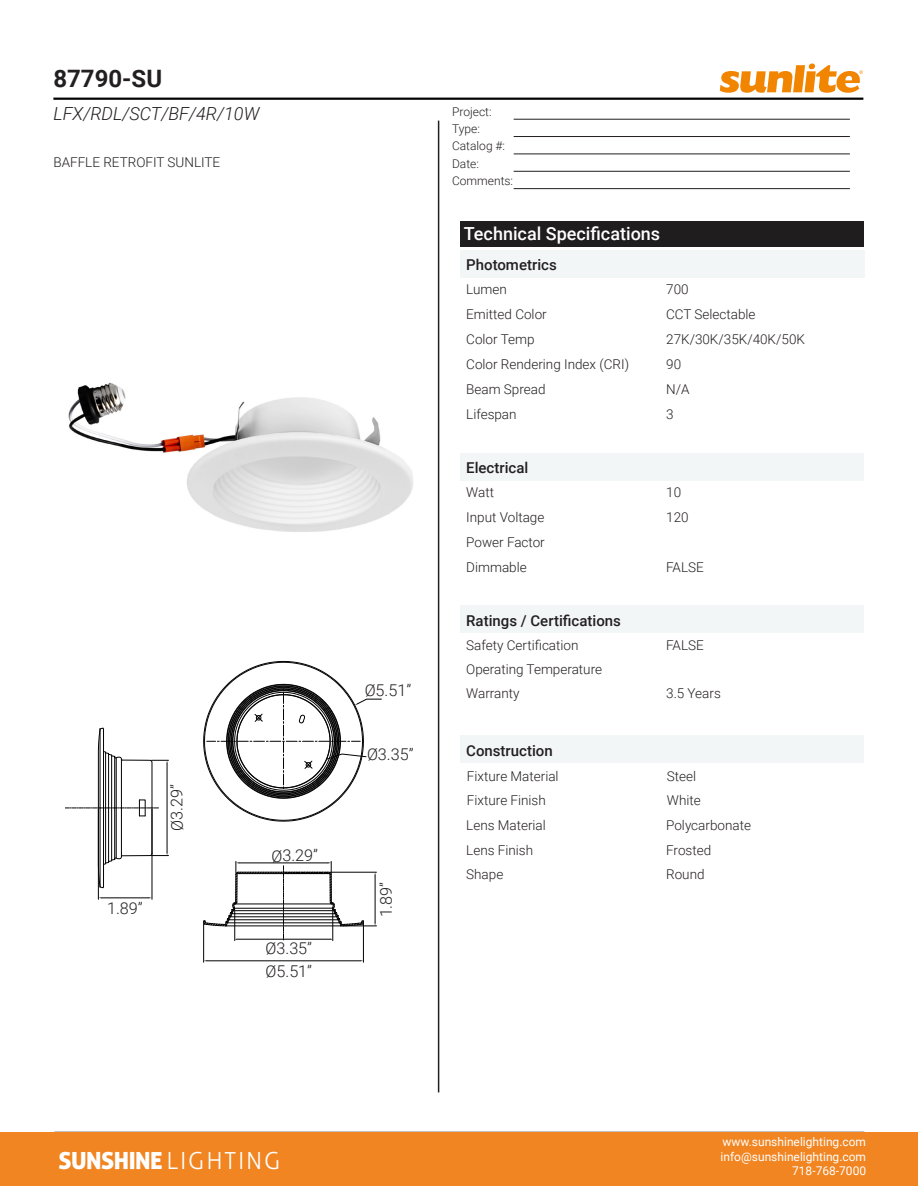
<style>
.page{position:relative;width:918px;height:1188px;background:#fff}
.page>*{position:absolute;margin:0;border:0;box-sizing:border-box;transform-origin:0 0}
.t1{font:700 24px "Roboto";color:#231f20}
.t2{font:23.55px "Aller Display";letter-spacing:-.025em;color:#fff}
.t3{font:500 18px "Roboto";color:#fff}
.t4{font:italic 300 18px "Roboto";color:#231f20}
.t5{font:300 16.2px "Roboto";color:#231f20}
.t6{font:500 15px "Roboto";color:#231f20}
.t7{font:300 13.5px "Roboto";color:#231f20}
.t8{font:12px "Roboto";color:#fff}
.t9{font:300 12px "Roboto";color:#231f20}
.s1{font-family:"Aller";font-weight:300}
</style>
<div class="page">
<hr style="left:53px;top:98px;width:810px;height:2px;background:#040503">
<hr style="left:438px;top:121px;width:1px;height:971px;background:#231f20">
<hr style="left:514px;top:119px;width:336px;height:1px;background:#231f20">
<hr style="left:514px;top:136px;width:336px;height:1px;background:#231f20">
<hr style="left:514px;top:154px;width:336px;height:1px;background:#231f20">
<hr style="left:514px;top:171px;width:336px;height:1px;background:#231f20">
<hr style="left:514px;top:188px;width:336px;height:1px;background:#231f20">
<div style="left:460px;top:221px;width:403px;height:25px;background:#201d1e"></div>
<div style="left:460px;top:250px;width:404px;height:27px;background:#f3f6f7"></div>
<div style="left:460px;top:605px;width:403px;height:28px;background:#f3f6f7"></div>
<div style="left:460px;top:736px;width:403px;height:27px;background:#f3f6f7"></div>
<div style="left:460px;top:453px;width:403px;height:27px;background:#f3f6f7"></div>
<svg style="left:720px;top:63px;width:143px;height:30px"></svg>
<div style="left:0;top:1132px;width:918px;height:54px;background:#f18521"></div>
<img style="left:68px;top:382px;width:345px;height:150px">
<svg style="left:203px;top:661px;width:179px;height:471px"></svg>
<svg style="left:65px;top:727px;width:104px;height:162px"></svg>
<hr style="left:98px;top:809px;width:1px;height:90px;background:#030303">
<hr style="left:152px;top:809px;width:1px;height:90px;background:#030303">
<hr style="left:102px;top:898px;width:47px;height:1px;background:#030303">
<p class="t1" style="left:53px;top:62px;width:110px">87790-SU</p>
<p class="t4" style="left:53px;top:101px;width:208px">LFX/RDL/SCT/BF/4R/10W</p>
<p class="t9" style="left:452px;top:103px;width:41px">Project:</p>
<p class="t9" style="left:452px;top:120px;width:29px">Type:</p>
<p class="t9" style="left:452px;top:138px;width:54px">Catalog #:</p>
<p class="t9" style="left:452px;top:155px;width:28px">Date:</p>
<p class="t9" style="left:452px;top:172px;width:63px">Comments:</p>
<p class="t7" style="left:53px;top:153px;width:168px">BAFFLE RETROFIT SUNLITE</p>
<p class="t3" style="left:464px;top:221px;width:198px">Technical Specifications</p>
<p class="t6" style="left:466px;top:254px;width:92px">Photometrics</p>
<p class="t7" style="left:466px;top:280px;width:42px">Lumen</p>
<p class="t7" style="left:666px;top:280px;width:24px">700</p>
<p class="t7" style="left:466px;top:330px;width:70px">Color Temp</p>
<p class="t7" style="left:666px;top:330px;width:140px">27K/30K/35K/40K/50K</p>
<p class="t7" style="left:466px;top:379px;width:81px">Beam Spread</p>
<p class="t7" style="left:666px;top:379px;width:25px">N/A</p>
<p class="t7" style="left:466px;top:305px;width:82px">Emitted Color</p>
<p class="t7" style="left:666px;top:305px;width:91px">CCT Selectable</p>
<p class="t7" style="left:466px;top:355px;width:164px">Color Rendering Index (CRI)</p>
<p class="t7" style="left:666px;top:355px;width:16px">90</p>
<p class="t7" style="left:466px;top:404px;width:52px">Lifespan</p>
<p class="t7" style="left:666px;top:404px;width:9px">3</p>
<p class="t6" style="left:466px;top:457px;width:64px">Electrical</p>
<p class="t7" style="left:466px;top:483px;width:29px">Watt</p>
<p class="t7" style="left:666px;top:483px;width:16px">10</p>
<p class="t7" style="left:466px;top:533px;width:80px">Power Factor</p>
<p class="t7" style="left:466px;top:508px;width:80px">Input Voltage</p>
<p class="t7" style="left:666px;top:508px;width:24px">120</p>
<p class="t7" style="left:466px;top:558px;width:62px">Dimmable</p>
<p class="t7" style="left:666px;top:558px;width:39px">FALSE</p>
<p class="t5" style="left:166px;top:831px;width:48px;rotate:-90deg">Ø3.29”</p>
<p class="t5" style="left:107px;top:897px;width:37px">1.89”</p>
<p class="t5" style="left:272px;top:844px;width:48px">Ø3.29”</p>
<p class="t5" style="left:266px;top:937px;width:48px">Ø3.35”</p>
<p class="t5" style="left:266px;top:960px;width:48px">Ø5.51”</p>
<p class="t5" style="left:365px;top:679px;width:48px">Ø5.51”</p>
<p class="t5" style="left:367px;top:743px;width:48px">Ø3.35”</p>
<p class="t5" style="left:375px;top:917px;width:37px;rotate:-90deg">1.89”</p>
<p class="t6" style="left:466px;top:610px;width:156px">Ratings / Certifications</p>
<p class="t7" style="left:466px;top:636px;width:114px">Safety Certification</p>
<p class="t7" style="left:666px;top:636px;width:39px">FALSE</p>
<p class="t7" style="left:466px;top:660px;width:137px">Operating Temperature</p>
<p class="t7" style="left:466px;top:684px;width:55px">Warranty</p>
<p class="t7" style="left:666px;top:684px;width:56px">3.5 Years</p>
<p class="t6" style="left:466px;top:740px;width:88px">Construction</p>
<p class="t7" style="left:467px;top:767px;width:93px">Fixture Material</p>
<p class="t7" style="left:667px;top:767px;width:31px">Steel</p>
<p class="t7" style="left:466px;top:815px;width:81px">Lens Material</p>
<p class="t7" style="left:666px;top:815px;width:86px">Polycarbonate</p>
<p class="t7" style="left:466px;top:865px;width:39px">Shape</p>
<p class="t7" style="left:666px;top:865px;width:40px">Round</p>
<p class="t7" style="left:467px;top:791px;width:80px">Fixture Finish</p>
<p class="t7" style="left:667px;top:791px;width:35px">White</p>
<p class="t7" style="left:466px;top:840px;width:68px">Lens Finish</p>
<p class="t7" style="left:666px;top:840px;width:47px">Frosted</p>
<p class="t2" style="left:59px;top:1145px;width:223px">SUNSHINE <span class="s1">LIGHTING</span></p>
<p class="t8" style="left:722px;top:1134px;width:145px">www.sunshinelighting.com</p>
<p class="t8" style="left:721px;top:1148px;width:147px">info@sunshinelighting.com</p>
<p class="t8" style="left:792px;top:1162px;width:76px">718-768-7000</p>
</div>
